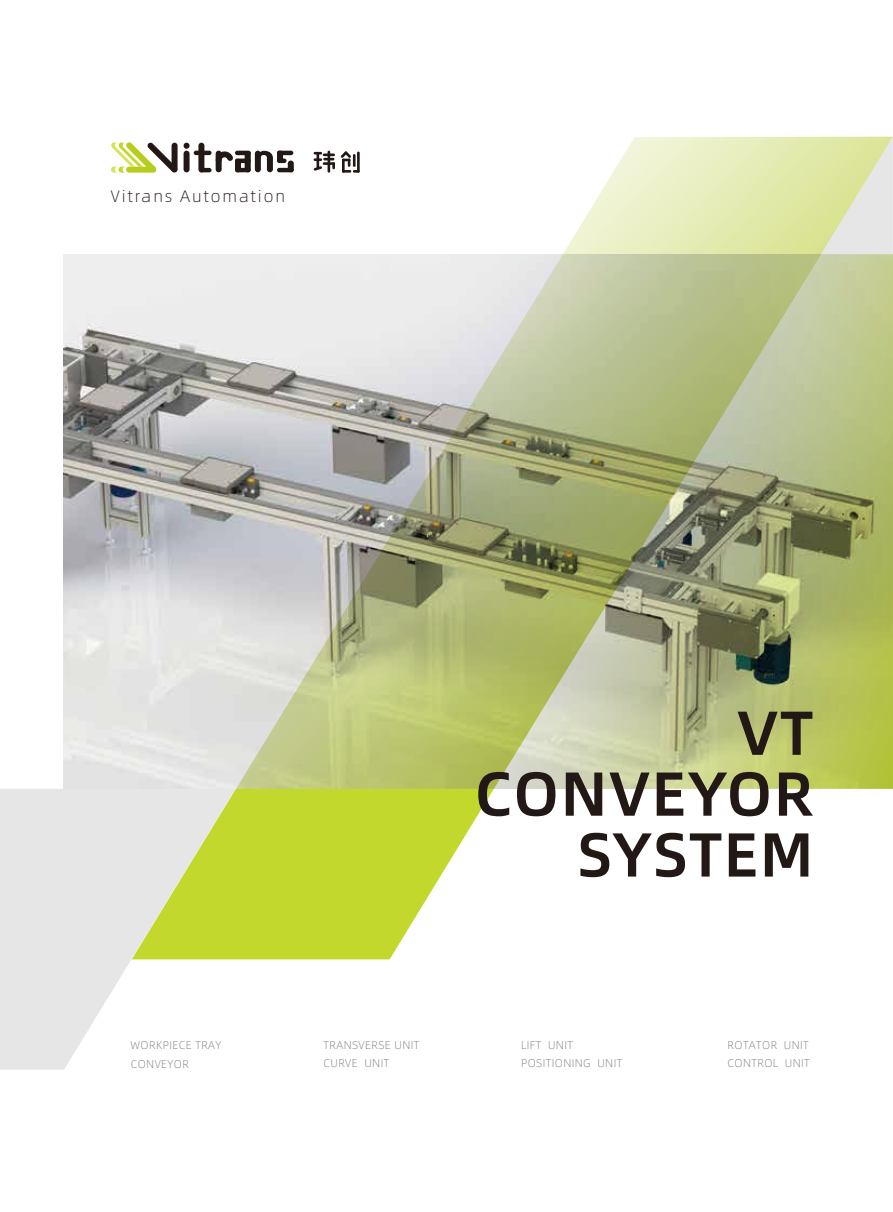
<style>
.page{position:relative;width:893px;height:1212px;background:#fff}
.page>*{position:absolute;margin:0;border:0;box-sizing:border-box;transform-origin:0 0}
.t1{font:62.1px/60.9px "Alibaba Pu Hui Ti M";letter-spacing:.02em;color:#221815;text-align:right}
.t2{font:16.5px "Alibaba Pu Hui Ti L";letter-spacing:.12em;color:#221815}
.t3{font:11.25px/17.5px "Alibaba Pu Hui Ti L";letter-spacing:.04em;color:#7d7d7d}
</style>
<div class="page">
<svg style="left:0;top:789px;width:236px;height:280px;fill:#e6e6e6"></svg>
<img style="left:64px;top:254px;width:172px;height:535px">
<svg style="left:132px;top:789px;width:362px;height:170px;background:#d0df65"></svg>
<svg style="left:236px;top:137px;width:657px;height:652px"></svg>
<svg style="left:494px;top:254px;width:399px;height:535px;background:#adb47f"></svg>
<hr style="left:328px;top:151px;width:2px;height:22px;background:#221815">
<svg style="left:314px;top:152px;width:21px;height:19px"></svg>
<svg style="left:341px;top:151px;width:19px;height:22px"></svg>
<svg style="left:111px;top:142px;width:65px;height:31px"></svg>
<div style="left:172px;top:143px;width:6px;height:29px;background:#221815;border-radius:3px"></div>
<div style="left:184px;top:151px;width:6px;height:21px;background:#221815;border-radius:3px"></div>
<svg style="left:184px;top:143px;width:6px;height:6px"></svg>
<div style="left:198px;top:143px;width:6px;height:29px;background:#221815;border-radius:3px"></div>
<hr style="left:194px;top:151px;width:18px;height:4px;background:#221815;border-radius:2px">
<hr style="left:199px;top:168px;width:13px;height:4px;background:#221815;border-radius:2px">
<hr style="left:277px;top:151px;width:16px;height:4px;background:#221815;border-radius:2px">
<svg style="left:277px;top:159px;width:10px;height:4px"></svg>
<hr style="left:277px;top:168px;width:17px;height:4px;background:#221815;border-radius:2px">
<div style="left:288px;top:161px;width:6px;height:11px;background:#221815;border-radius:3px"></div>
<svg style="left:216px;top:151px;width:67px;height:21px"></svg>
<h2 class="t2" style="left:111px;top:184px;width:176px">Vitrans Automation</h2>
<h1 class="t1" style="left:474px;top:699px;width:341px">VT<br>CONVEYOR<br>SYSTEM</h1>
<p class="t3" style="left:131px;top:1036px;width:92px">WORKPIECE TRAY</p>
<p class="t3" style="left:324px;top:1036px;width:97px">TRANSVERSE UNIT<br>CURVE UNIT</p>
<p class="t3" style="left:521px;top:1036px;width:103px">LIFT UNIT<br>POSITIONING UNIT</p>
<p class="t3" style="left:728px;top:1036px;width:84px">ROTATOR UNIT<br>CONTROL UNIT</p>
<p class="t3" style="left:131px;top:1055px;width:60px">CONVEYOR</p>
</div>
